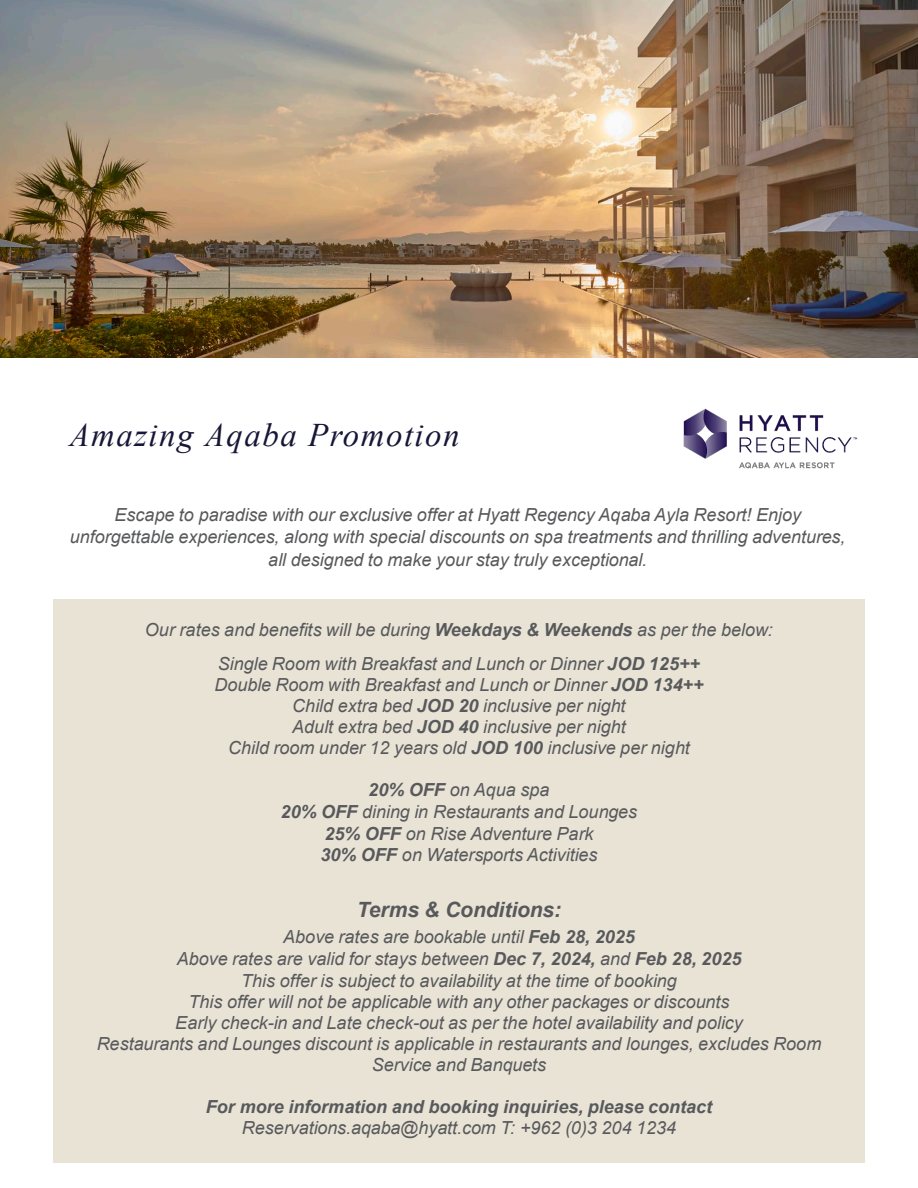
<style>
.page{position:relative;width:918px;height:1188px;background:#fff}
.page>*{position:absolute;margin:0;border:0;box-sizing:border-box;transform-origin:0 0}
.t1{font:italic 33px "Times New Roman";letter-spacing:.045em;color:#181636}
.t2{font:italic 700 21px "Arial";letter-spacing:-.005em;color:#58595b}
.t3{font:italic 18px/21.6px "Arial";color:#58595b;text-align:center}
.t4{font:italic 700 18px "Arial";color:#58595b}
.s1{font-weight:700}
</style>
<div class="page">
<div style="left:53px;top:599px;width:812px;height:564px;background:#e9e3d6"></div>
<img style="left:683px;top:408px;width:175px;height:61px">
<img style="left:0;top:0;width:918px;height:357px">
<p class="t1" style="left:70px;top:413px;width:392px">Amazing Aqaba Promotion</p>
<p class="t3" style="left:70px;top:504px;width:777px;line-height:22.5px">Escape to paradise with our exclusive offer at Hyatt Regency Aqaba Ayla Resort! Enjoy unforgettable experiences, along with special discounts on spa treatments and thrilling adventures, all designed to make your stay truly exceptional.</p>
<p class="t3" style="left:145px;top:619px;width:629px">Our rates and benefits will be during <span class="s1">Weekdays &amp; Weekends</span> as per the below:</p>
<p class="t3" style="left:218px;top:653px;width:484px">Single Room with Breakfast and Lunch or Dinner <span class="s1">JOD 125++</span></p>
<p class="t3" style="left:214px;top:674px;width:491px">Double Room with Breakfast and Lunch or Dinner <span class="s1">JOD 134++</span></p>
<p class="t3" style="left:292px;top:695px;width:335px">Child extra bed <span class="s1">JOD 20</span> inclusive per night</p>
<p class="t3" style="left:292px;top:716px;width:335px">Adult extra bed <span class="s1">JOD 40</span> inclusive per night</p>
<p class="t3" style="left:228px;top:737px;width:463px">Child room under 12 years old <span class="s1">JOD 100</span> inclusive per night</p>
<p class="t3" style="left:281px;top:780px;width:358px"><span class="s1">20% OFF</span> on Aqua spa<br><span class="s1">20% OFF</span> dining in Restaurants and Lounges</p>
<p class="t3" style="left:324px;top:823px;width:271px"><span class="s1">25% OFF</span> on Rise Adventure Park</p>
<p class="t3" style="left:320px;top:844px;width:279px"><span class="s1">30% OFF</span> on Watersports Activities</p>
<p class="t2" style="left:357px;top:895px;width:206px">Terms &amp; Conditions:</p>
<p class="t3" style="left:177px;top:927px;width:566px">Above rates are bookable until <span class="s1">Feb 28, 2025<br></span>Above rates are valid for stays between <span class="s1">Dec 7, 2024,</span> and <span class="s1">Feb 28, 2025<br></span>This offer is subject to availability at the time of booking<br>This offer will not be applicable with any other packages or discounts</p>
<p class="t3" style="left:97px;top:1013px;width:726px;line-height:21px">Early check-in and Late check-out as per the hotel availability and policy<br>Restaurants and Lounges discount is applicable in restaurants and lounges, excludes Room<br>Service and Banquets</p>
<p class="t4" style="left:206px;top:1095px;width:508px">For more information and booking inquiries, please contact</p>
<p class="t3" style="left:242px;top:1117px;width:436px">Reservations.aqaba@hyatt.com T: +962 (0)3 204 1234</p>
</div>
